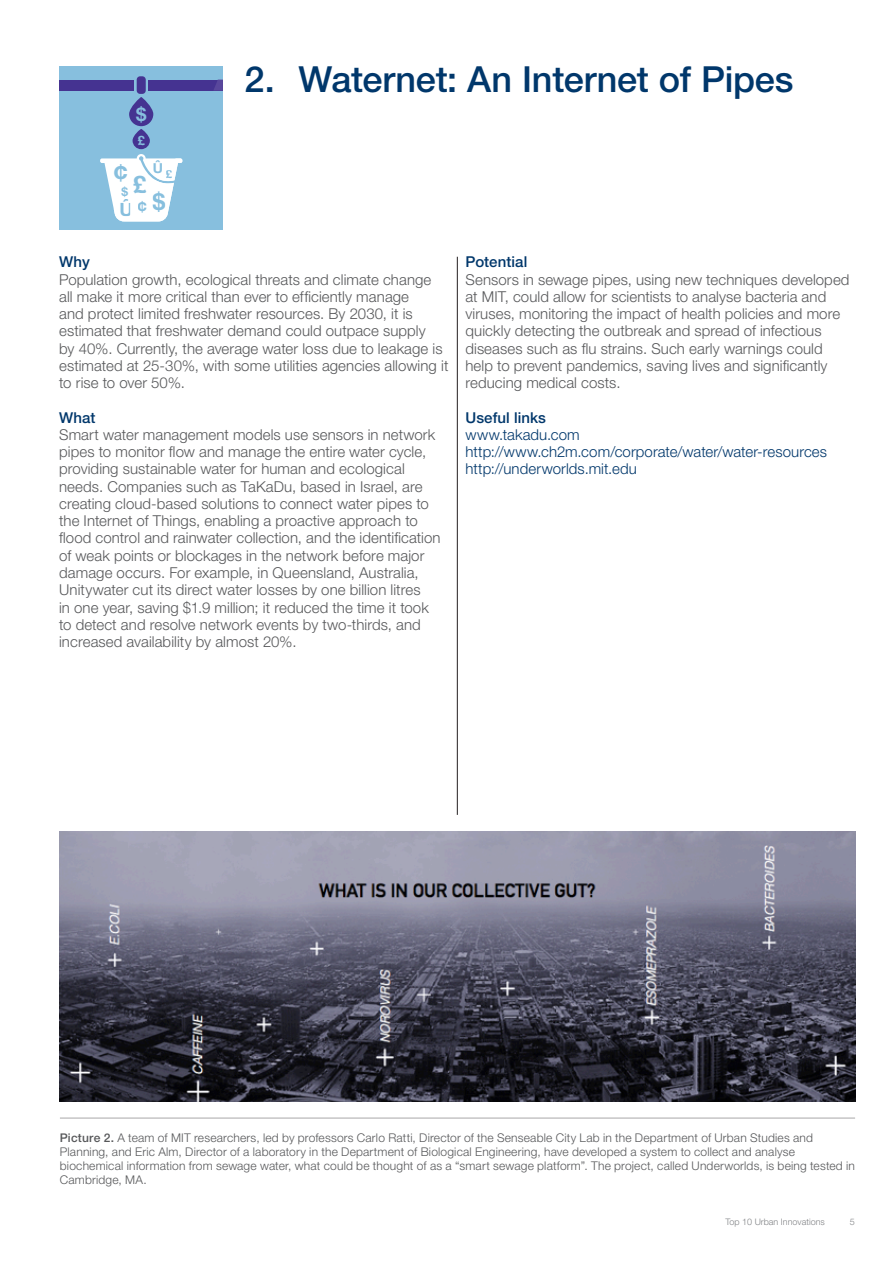
<style>
.page{position:relative;width:893px;height:1263px;background:#fff}
.page>*{position:absolute;margin:0;border:0;box-sizing:border-box;transform-origin:0 0}
.Sous_titre_bleu_tail{font:500 36px "Helvetica Neue LT Pro";letter-spacing:-.005em;color:#00376b}
.t1{font:700 24.45px "Helvetica Neue";color:#87bfde}
.t2{font:700 23.55px "Helvetica Neue";color:#87bfde}
.t3{font:700 18.45px "Helvetica Neue";color:#87bfde}
.t4{font:700 16.8px "Helvetica Neue";color:#87bfde}
.Endnote_text{font:300 15px/17.2px "Helvetica Neue LT Pro";letter-spacing:.005em;color:#57585a}
.Endnote_text-2{font:300 15px/17.2px "Helvetica Neue LT Pro";letter-spacing:.005em;color:#00376b}
.Endnote_text-3{font:500 15px "Helvetica Neue LT Pro";letter-spacing:.005em;color:#00376b}
.t5{font:700 13.8px "Helvetica Neue";color:#87bfde}
.t6{font:700 12.6px "Helvetica Neue";color:#87bfde}
.Endnote_text-4{font:300 12px/13.8px "Helvetica Neue LT Pro";letter-spacing:.015em;color:#57585a}
.t7{font:700 11.85px "Helvetica Neue";color:#87bfde}
.t8{font:700 11.25px "Helvetica Neue";color:#87bfde}
.t9{font:300 9px "Helvetica Neue LT Pro";color:#808285}
.s1{font-size:23.1px}
.s2{font-weight:500}
</style>
<div class="page">
<img style="left:59px;top:831px;width:796px;height:271px">
<hr style="left:60px;top:1118px;width:795px;height:1px;background:#231f20">
<hr style="left:457px;top:257px;width:1px;height:558px;background:#231f20">
<div style="left:60px;top:66px;width:163px;height:163px;background:#87bfde"></div>
<div style="left:60px;top:80px;width:74px;height:11px;background:#453391"></div>
<div style="left:148px;top:80px;width:75px;height:11px;background:#453391"></div>
<div style="left:137px;top:76px;width:9px;height:18px;background:#453391;border-radius:3px"></div>
<svg style="left:129px;top:97px;width:24px;height:29px"></svg>
<div style="left:133px;top:129px;width:17px;height:20px;background:#453391;border-radius:9px"></div>
<svg style="left:100px;top:154px;width:82px;height:67px"></svg>
<svg style="left:214px;top:80px;width:9px;height:11px"></svg>
<p class="t3" style="left:136px;top:100px;width:12px">$</p>
<p class="t6" style="left:138px;top:131px;width:9px">£</p>
<h3 class="t2" style="left:133px;top:166px;width:15px">£</h3>
<p class="t5" style="left:153px;top:157px;width:12px">Û</p>
<h2 class="t1" style="left:114px;top:151px;width:15px">¢</h2>
<p class="t8" style="left:166px;top:166px;width:8px">£</p>
<p class="t4" style="left:138px;top:192px;width:29px">¢ <span class="s1">$</span></p>
<p class="t7" style="left:121px;top:183px;width:8px">$</p>
<p class="t3" style="left:120px;top:195px;width:15px">Û</p>
<p class="Sous_titre_bleu_tail" style="left:244px;top:57px;width:551px">2. Waternet: An Internet of Pipes</p>
<p class="Endnote_text-3" style="left:59px;top:253px;width:32px">Why</p>
<p class="Endnote_text" style="left:59px;top:270px;width:391px">Population growth, ecological threats and climate change all make it more critical than ever to efficiently manage<br>and protect limited freshwater resources. By 2030, it is estimated that freshwater demand could outpace supply<br>by 40%. Currently, the average water loss due to leakage is estimated at 25-30%, with some utilities agencies allowing it to rise to over 50%.</p>
<p class="Endnote_text-3" style="left:59px;top:408px;width:38px">What</p>
<p class="Endnote_text" style="left:59px;top:426px;width:383px">Smart water management models use sensors in network pipes to monitor flow and manage the entire water cycle, providing sustainable water for human and ecological needs. Companies such as TaKaDu, based in Israel, are creating cloud-based solutions to connect water pipes to the Internet of Things, enabling a proactive approach to flood control and rainwater collection, and the identification of weak points or blockages in the network before major damage occurs. For example, in Queensland, Australia, Unitywater cut its direct water losses by one billion litres<br>in one year, saving $1.9 million; it reduced the time it took to detect and resolve network events by two-thirds, and increased availability by almost 20%.</p>
<p class="Endnote_text-3" style="left:465px;top:253px;width:63px">Potential</p>
<p class="Endnote_text" style="left:465px;top:270px;width:386px">Sensors in sewage pipes, using new techniques developed at MIT, could allow for scientists to analyse bacteria and viruses, monitoring the impact of health policies and more quickly detecting the outbreak and spread of infectious diseases such as flu strains. Such early warnings could help to prevent pandemics, saving lives and significantly reducing medical costs.</p>
<p class="Endnote_text-3" style="left:465px;top:408px;width:82px">Useful links</p>
<p class="Endnote_text-2" style="left:465px;top:426px;width:363px">www.takadu.com http://www.ch2m.com/corporate/water/water-resources</p>
<p class="Endnote_text-2" style="left:465px;top:460px;width:173px">http://underworlds.mit.edu</p>
<p class="Endnote_text-4" style="left:60px;top:1131px;width:796px"><span class="s2">Picture 2.</span> A team of MIT researchers, led by professors Carlo Ratti, Director of the Senseable City Lab in the Department of Urban Studies and Planning, and Eric Alm, Director of a laboratory in the Department of Biological Engineering, have developed a system to collect and analyse biochemical information from sewage water, what could be thought of as a “smart sewage platform”. The project, called Underworlds, is being tested in Cambridge, MA.</p>
<p class="t9" style="left:726px;top:1216px;width:101px">Top 10 Urban Innovations</p>
<p class="t9" style="left:850px;top:1216px;width:7px">5</p>
</div>
